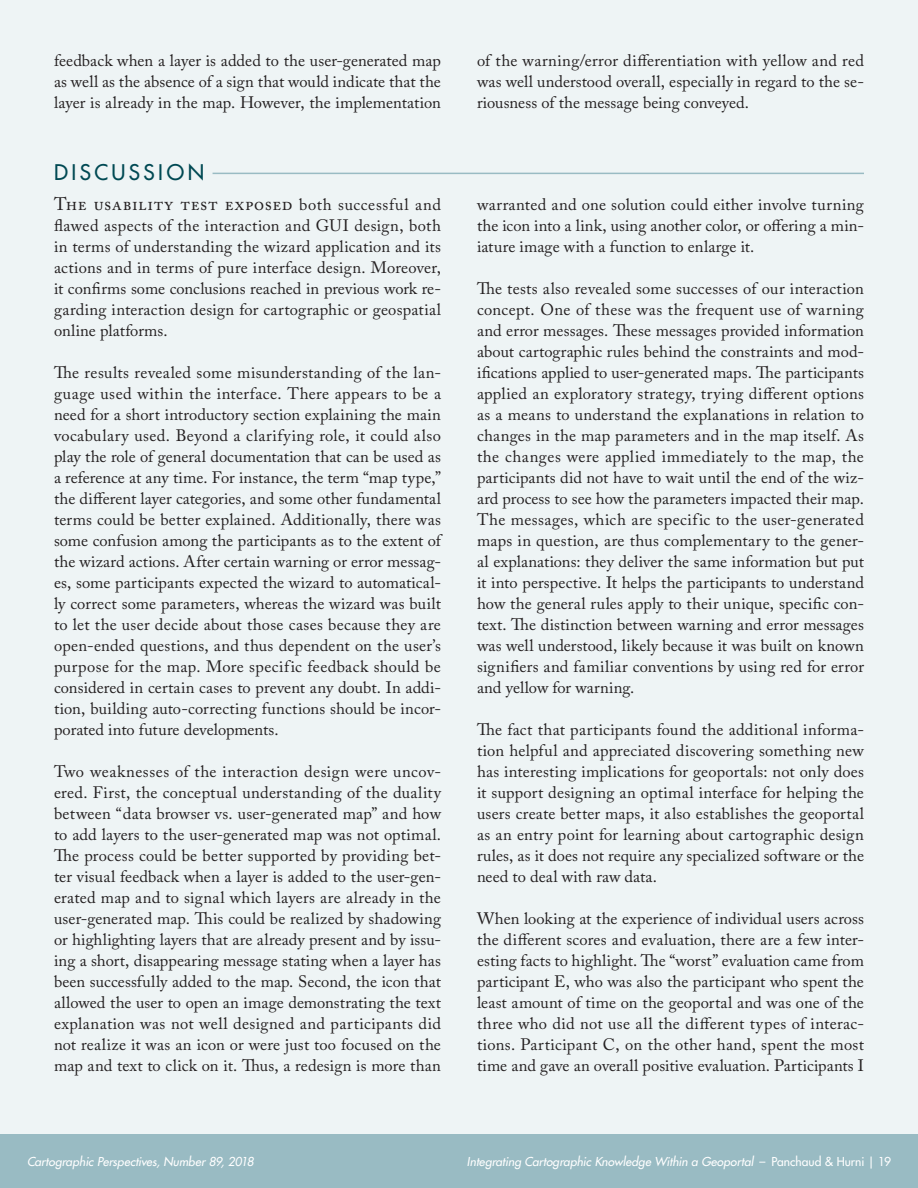
<style>
.page{position:relative;width:918px;height:1188px;background:#fff}
.page>*{position:absolute;margin:0;border:0;box-sizing:border-box;transform-origin:0 0}
.Greater_Header{font:500 21px "Futura Std";letter-spacing:.16em;color:#004953}
.Main_Body_Text{font:18px "Adobe Caslon Pro";letter-spacing:.035em;color:#231f20}
.Main_Body_Text-2{font:16.5px/21px "Adobe Caslon Pro";letter-spacing:.015em;color:#231f20;text-align:justify}
.t1{font:italic 500 12px "Futura Std";letter-spacing:.005em;color:#fff}
.s1{font-size:16.5px}
.s2{font-style:normal}
</style>
<div class="page">
<div style="left:0;top:1134px;width:918px;height:54px;background:#99bbc3"></div>
<div style="left:0;top:0;width:918px;height:1134px;background:#eef4f5"></div>
<hr style="left:54px;top:173px;width:810px;height:1px;background:#99bbc3">
<hr style="left:54px;top:172px;width:159px;height:3px;background:#eef4f5">
<p class="Main_Body_Text-2" style="left:54px;top:50px;width:389px">feedback when a layer is added to the user-generated map as well as the absence of a sign that would indicate that the layer is already in the map. However, the implementation</p>
<p class="Main_Body_Text-2" style="left:477px;top:50px;width:389px">of the warning/error differentiation with yellow and red was well understood overall, especially in regard to the se&shy;riousness of the message being conveyed.</p>
<p class="Greater_Header" style="left:54px;top:159px;width:152px">DISCUSSION</p>
<p class="Main_Body_Text" style="left:54px;top:193px;width:388px">The usability test exposed <span class="s1">both successful and</span></p>
<p class="Main_Body_Text-2" style="left:54px;top:215px;width:389px">flawed aspects of the interaction and GUI design, both in terms of understanding the wizard application and its actions and in terms of pure interface design. Moreover, it confirms some conclusions reached in previous work re&shy;garding interaction design for cartographic or geospatial online platforms.</p>
<p class="Main_Body_Text-2" style="left:54px;top:362px;width:390px;text-align:left">The results revealed some misunderstanding of the lan&shy;guage used within the interface. There appears to be a need for a short introductory section explaining the main vocabulary used. Beyond a clarifying role, it could also play the role of general documentation that can be used as a reference at any time. For instance, the term “map type,” the different layer categories, and some other fundamental terms could be better explained. Additionally, there was some confusion among the participants as to the extent of the wizard actions. After certain warning or error messag&shy;es, some participants expected the wizard to automatical&shy;ly correct some parameters, whereas the wizard was built to let the user decide about those cases because they are open-ended questions, and thus dependent on the user’s purpose for the map. More specific feedback should be considered in certain cases to prevent any doubt. In addi&shy;tion, building auto-correcting functions should be incor&shy;porated into future developments.</p>
<p class="Main_Body_Text-2" style="left:54px;top:761px;width:389px">Two weaknesses of the interaction design were uncov&shy;ered. First, the conceptual understanding of the duality between “data browser vs. user-generated map” and how to add layers to the user-generated map was not optimal.<br>The process could be better supported by providing bet&shy;ter visual feedback when a layer is added to the user-gen&shy;erated map and to signal which layers are already in the user-generated map. This could be realized by shadowing or highlighting layers that are already present and by issu&shy;ing a short, disappearing message stating when a layer has been successfully added to the map. Second, the icon that allowed the user to open an image demonstrating the text explanation was not well designed and participants did not realize it was an icon or were just too focused on the map and text to click on it. Thus, a redesign is more than</p>
<p class="Main_Body_Text-2" style="left:477px;top:194px;width:389px">warranted and one solution could either involve turning the icon into a link, using another color, or offering a min&shy;iature image with a function to enlarge it.</p>
<p class="Main_Body_Text-2" style="left:477px;top:278px;width:389px">The tests also revealed some successes of our interaction concept. One of these was the frequent use of warning and error messages. These messages provided information about cartographic rules behind the constraints and mod&shy;ifications applied to user-generated maps. The participants applied an exploratory strategy, trying different options as a means to understand the explanations in relation to changes in the map parameters and in the map itself. As the changes were applied immediately to the map, the participants did not have to wait until the end of the wiz&shy;ard process to see how the parameters impacted their map.<br>The messages, which are specific to the user-generated maps in question, are thus complementary to the gener&shy;al explanations: they deliver the same information but put it into perspective. It helps the participants to understand how the general rules apply to their unique, specific con&shy;text. The distinction between warning and error messages was well understood, likely because it was built on known signifiers and familiar conventions by using red for error and yellow for warning.</p>
<p class="Main_Body_Text-2" style="left:477px;top:719px;width:389px">The fact that participants found the additional informa&shy;tion helpful and appreciated discovering something new has interesting implications for geoportals: not only does it support designing an optimal interface for helping the users create better maps, it also establishes the geoportal as an entry point for learning about cartographic design rules, as it does not require any specialized software or the need to deal with raw data.</p>
<p class="Main_Body_Text-2" style="left:477px;top:908px;width:389px">When looking at the experience of individual users across the different scores and evaluation, there are a few inter&shy;esting facts to highlight. The “worst” evaluation came from participant E, who was also the participant who spent the least amount of time on the geoportal and was one of the three who did not use all the different types of interac&shy;tions. Participant C, on the other hand, spent the most time and gave an overall positive evaluation. Participants I</p>
<p class="t1" style="left:27px;top:1154px;width:228px">Cartographic Perspectives, Number 89, 2018</p>
<p class="t1" style="left:467px;top:1154px;width:426px">Integrating Cartographic Knowledge Within a Geoportal <span class="s2">– Panchaud &amp; Hurni | 19</span></p>
</div>
